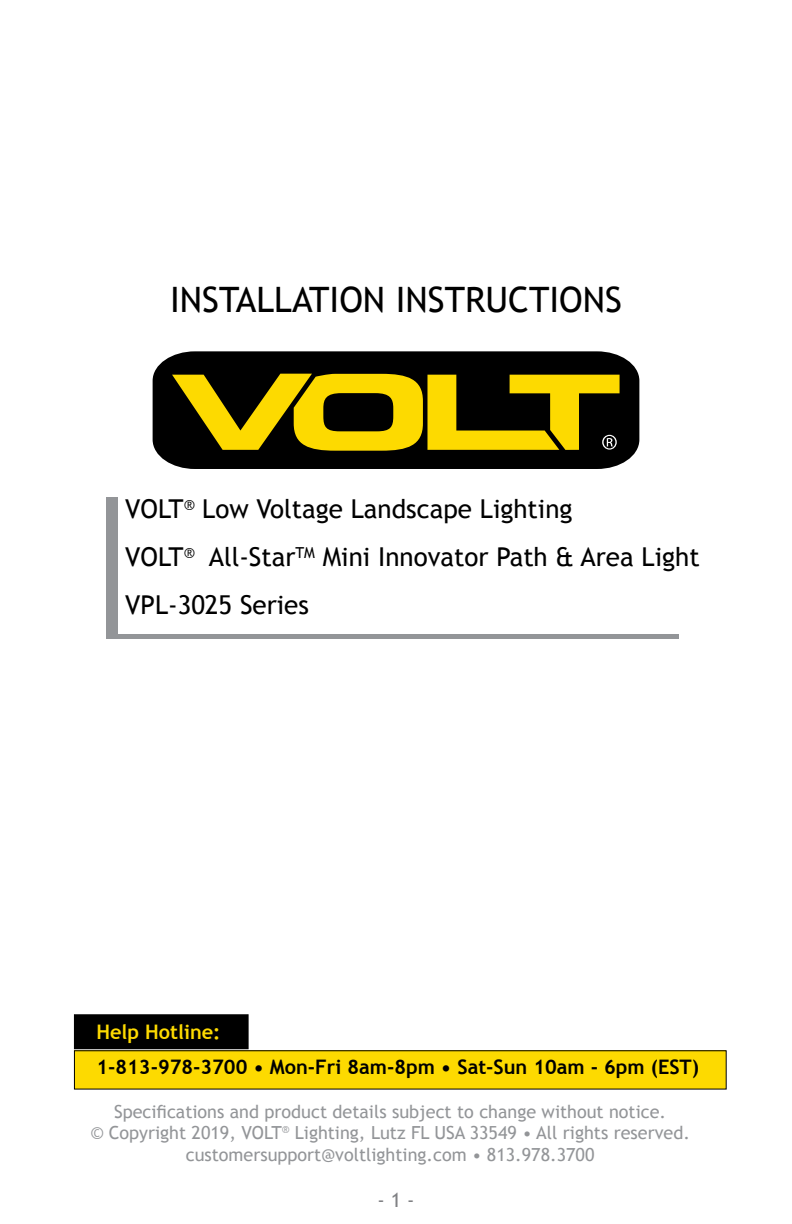
<style>
.page{position:relative;width:792px;height:1224px;background:#fff}
.page>*{position:absolute;margin:0;border:0;box-sizing:border-box;transform-origin:0 0}
.t1{font:35px "Trebuchet MS";color:#000}
.t2{font:26px/48px "Trebuchet MS";color:#000}
.t3{font:700 20px "Trebuchet MS";color:#000}
.t4{font:700 20px "Trebuchet MS";color:#fdda00}
.t5{font:20px "Trebuchet MS";color:#808184}
.t6{font:18px/21.6px "Trebuchet MS";color:#939598;text-align:center}
</style>
<div class="page">
<svg style="left:153px;top:351px;width:486px;height:118px;background:#0f0f0f"></svg>
<svg style="left:168px;top:371px;width:454px;height:82px;background:#7e6c00"></svg>
<div style="left:106px;top:498px;width:11px;height:141px;background:#939598"></div>
<div style="left:107px;top:634px;width:572px;height:5px;background:#939598"></div>
<div style="left:74px;top:1051px;width:652px;height:38px;background:#fdda00"></div>
<div style="left:74px;top:1015px;width:174px;height:34px;background:#000"></div>
<div style="left:74px;top:1014px;width:174px;height:35px;border:1px solid #000"></div>
<h1 class="t1" style="left:170px;top:279px;width:453px">INSTALLATION INSTRUCTIONS</h1>
<h2 class="t2" style="left:125px;top:485px;width:576px">VOLT<sup>®</sup> Low Voltage Landscape Lighting<br>VOLT<sup>®</sup> All-Star<sup>TM</sup> Mini Innovator Path &amp; Area Light<br>VPL-3025 Series</h2>
<p class="t4" style="left:96px;top:1019px;width:126px">Help Hotline:</p>
<p class="t3" style="left:96px;top:1054px;width:604px">1-813-978-3700 • Mon-Fri 8am-8pm • Sat-Sun 10am - 6pm (EST)</p>
<p class="t6" style="left:90px;top:1101px;width:601px">Specifications and product details subject to change without notice.<br>© Copyright 2019, VOLT<sup>®</sup> Lighting, Lutz FL USA 33549 • All rights reserved. customersupport@voltlighting.com • 813.978.3700</p>
<p class="t5" style="left:377px;top:1188px;width:39px">- 1 -</p>
</div>
